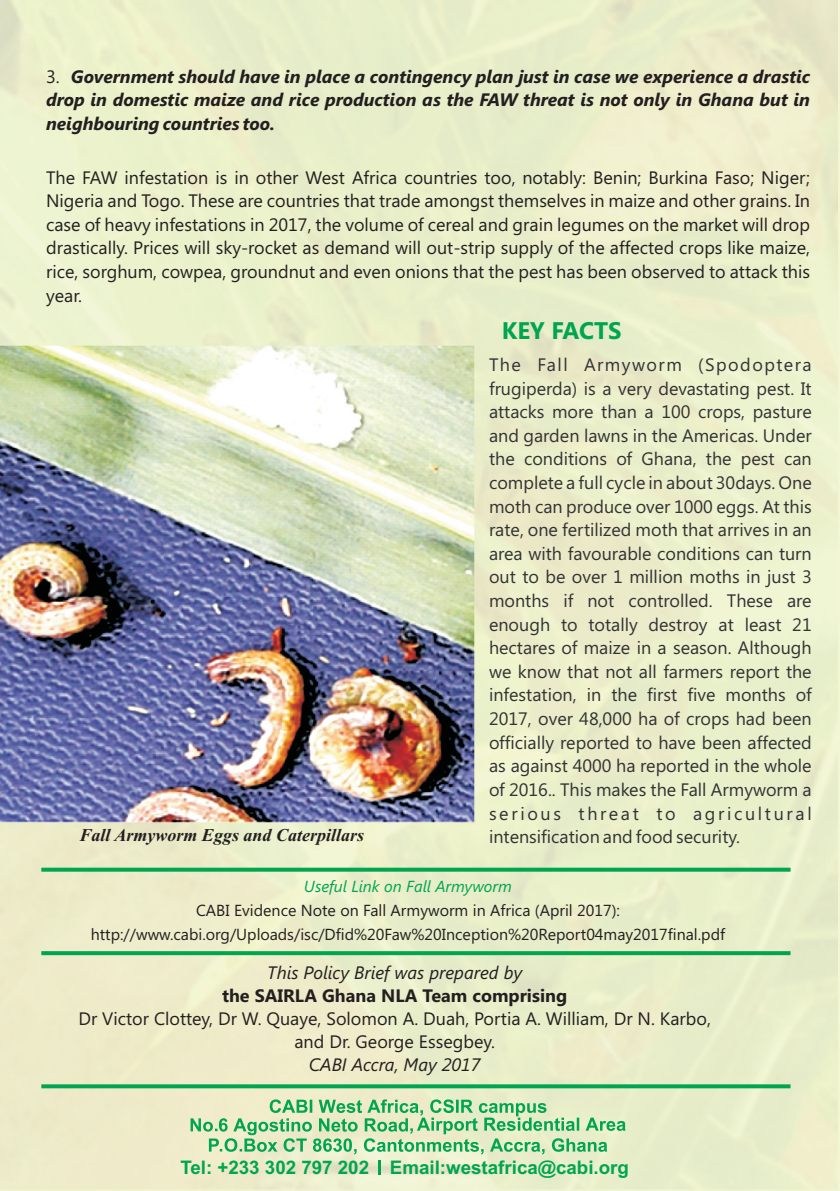
<style>
.page{position:relative;width:840px;height:1191px;background:#fff}
.page>*{position:absolute;margin:0;border:0;box-sizing:border-box;transform-origin:0 0}
.t1{font:700 24px "Segoe UI";color:#00a54f}
.t2{font:700 18.8px "Arial";color:#00a54f}
.t3{font:18px/23.6px "Segoe UI";color:#323334;text-align:justify}
.t4{font:18px/23.6px "Segoe UI";color:#231f20;text-align:justify}
.t5{font:italic 700 18px/23.6px "Segoe UI";color:#231f20;text-align:justify}
.t6{font:italic 18px "Segoe UI";color:#231f20}
.t7{font:italic 700 18px "Times New Roman";color:#231f20}
.t8{font:700 18px "Segoe UI";color:#231f20}
.t9{font:16px/23.6px "Segoe UI";color:#231f20;text-align:center}
.t10{font:italic 16px "Segoe UI";color:#00a54f}
.s1{font-weight:400;font-style:normal}
</style>
<div class="page">
<div style="left:0;top:1px;width:837px;height:1189px;background:#ebeec9"></div>
<img style="left:0;top:345px;width:474px;height:477px">
<svg style="left:41px;top:867px;width:749px;height:4px;background:#27b163"></svg>
<svg style="left:41px;top:951px;width:749px;height:4px;background:#09a754"></svg>
<svg style="left:190px;top:1099px;width:435px;height:55px;background:#b0daaa"></svg>
<svg style="left:378px;top:1160px;width:2px;height:15px"></svg>
<svg style="left:41px;top:1084px;width:749px;height:4px;background:#13aa59"></svg>
<p class="t5" style="left:46px;top:66px;width:765px"><span class="s1">3.</span> Government should have in place a contingency plan just in case we experience a drastic drop in domestic maize and rice production as the FAW threat is not only in Ghana but in neighbouring countries too.</p>
<p class="t4" style="left:46px;top:167px;width:765px">The FAW infestation is in other West Africa countries too, notably: Benin; Burkina Faso; Niger; Nigeria and Togo. These are countries that trade amongst themselves in maize and other grains. In case of heavy infestations in 2017, the volume of cereal and grain legumes on the market will drop drastically. Prices will sky-rocket as demand will out-strip supply of the affected crops like maize, rice, sorghum, cowpea, groundnut and even onions that the pest has been observed to attack this year.</p>
<p class="t7" style="left:79px;top:828px;width:286px">Fall Armyworm Eggs and Caterpillars</p>
<h1 class="t1" style="left:501px;top:322px;width:121px">KEY FACTS</h1>
<p class="t3" style="left:488px;top:354px;width:324px">The Fall Armyworm (Spodoptera frugiperda) is a very devastating pest. It attacks more than a 100 crops, pasture and garden lawns in the Americas. Under the conditions of Ghana, the pest can complete a full cycle in about 30days. One moth can produce over 1000 eggs. At this rate, one fertilized moth that arrives in an area with favourable conditions can turn out to be over 1 million moths in just 3 months if not controlled. These are enough to totally destroy at least 21 hectares of maize in a season. Although we know that not all farmers report the infestation, in the first five months of 2017, over 48,000 ha of crops had been officially reported to have been affected as against 4000 ha reported in the whole of 2016.. This makes the Fall Armyworm a serious threat to agricultural intensification and food security.</p>
<p class="t10" style="left:304px;top:880px;width:209px">Useful Link on Fall Armyworm</p>
<p class="t9" style="left:91px;top:900px;width:635px">CABI Evidence Note on Fall Armyworm in Africa (April 2017): http://www.cabi.org/Uploads/isc/Dfid%20Faw%20Inception%20Report04may2017final.pdf</p>
<p class="t6" style="left:267px;top:966px;width:256px">This Policy Brief was prepared by</p>
<p class="t8" style="left:222px;top:989px;width:346px">the SAIRLA Ghana NLA Team comprising</p>
<p class="t4" style="left:78px;top:1008px;width:633px;line-height:22.8px;text-align:center">Dr Victor Clottey, Dr W. Quaye, Solomon A. Duah, Portia A. William, Dr N. Karbo, and Dr. George Essegbey.</p>
<p class="t6" style="left:308px;top:1057px;width:173px">CABI Accra, May 2017</p>
<p class="t2" style="left:180px;top:1160px;width:450px">Tel: +233 302 797 202 Email:westafrica@cabi.org</p>
</div>
